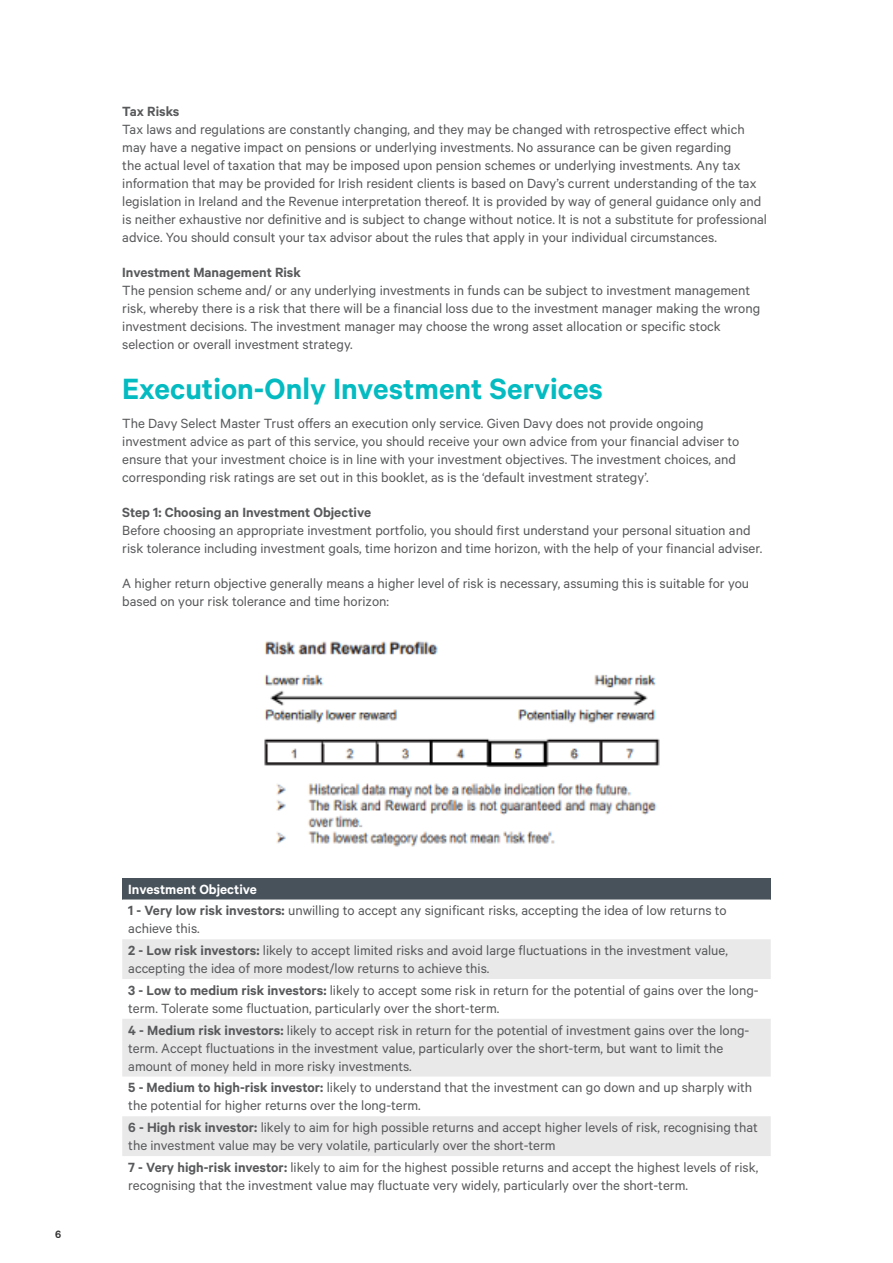
<style>
.page{position:relative;width:893px;height:1263px;background:#fff}
.page>*{position:absolute;margin:0;border:0;box-sizing:border-box;transform-origin:0 0}
.t1{font:600 33px "Calibre";color:#03bbc1}
.t2{font:15px/18px "Calibre";color:#58595b}
.t3{font:600 15px "Calibre";color:#58595b}
.t4{font:600 12px "Calibre";color:#000}
.s1{font-weight:600;color:#fff}
.s2{font-weight:600}
</style>
<div class="page">
<div style="left:122px;top:878px;width:649px;height:21px;background:#48525a"></div>
<svg style="left:122px;top:939px;width:649px;height:217px;fill:#e9e9ea"></svg>
<img style="left:264px;top:641px;width:396px;height:206px">
<p class="t3" style="left:122px;top:102px;width:59px">Tax Risks</p>
<p class="t2" style="left:122px;top:120px;width:646px">Tax laws and regulations are constantly changing, and they may be changed with retrospective effect which may have a negative impact on pensions or underlying investments. No assurance can be given regarding<br>the actual level of taxation that may be imposed upon pension schemes or underlying investments. Any tax information that may be provided for Irish resident clients is based on Davy’s current understanding of the tax legislation in Ireland and the Revenue interpretation thereof. It is provided by way of general guidance only and is neither exhaustive nor definitive and is subject to change without notice. It is not a substitute for professional advice. You should consult your tax advisor about the rules that apply in your individual circumstances.</p>
<p class="t3" style="left:122px;top:263px;width:180px">Investment Management Risk</p>
<p class="t2" style="left:122px;top:281px;width:639px">The pension scheme and/ or any underlying investments in funds can be subject to investment management risk, whereby there is a risk that there will be a financial loss due to the investment manager making the wrong investment decisions. The investment manager may choose the wrong asset allocation or specific stock selection or overall investment strategy.</p>
<h1 class="t1" style="left:122px;top:369px;width:482px">Execution-Only Investment Services</h1>
<p class="t2" style="left:122px;top:413px;width:619px">The Davy Select Master Trust offers an execution only service. Given Davy does not provide ongoing investment advice as part of this service, you should receive your own advice from your financial adviser to ensure that your investment choice is in line with your investment objectives. The investment choices, and corresponding risk ratings are set out in this booklet, as is the ‘default investment strategy’.</p>
<p class="t3" style="left:122px;top:503px;width:250px">Step 1: Choosing an Investment Objective</p>
<p class="t2" style="left:122px;top:521px;width:641px">Before choosing an appropriate investment portfolio, you should first understand your personal situation and risk tolerance including investment goals, time horizon and time horizon, with the help of your financial adviser.</p>
<p class="t2" style="left:122px;top:574px;width:628px">A higher return objective generally means a higher level of risk is necessary, assuming this is suitable for you based on your risk tolerance and time horizon:</p>
<p class="t4" style="left:55px;top:1227px;width:8px">6</p>
<p class="t2" style="left:128px;top:877px;width:600px;line-height:21.8px"><span class="s1">Investment Objective<br></span><span class="s2">1 - Very low risk investors:</span> unwilling to accept any significant risks, accepting the idea of low returns to</p>
<p class="t2" style="left:128px;top:917px;width:601px;line-height:21.8px">achieve this.<br><span class="s2">2 - Low risk investors:</span> likely to accept limited risks and avoid large fluctuations in the investment value,</p>
<p class="t2" style="left:128px;top:957px;width:632px;line-height:21.8px">accepting the idea of more modest/low returns to achieve this.<br><span class="s2">3 - Low to medium risk investors:</span> likely to accept some risk in return for the potential of gains over the long-</p>
<p class="t2" style="left:128px;top:997px;width:623px;line-height:21.8px">term. Tolerate some fluctuation, particularly over the short-term.<br><span class="s2">4 - Medium risk investors:</span> likely to accept risk in return for the potential of investment gains over the long-</p>
<p class="t2" style="left:128px;top:1038px;width:596px">term. Accept fluctuations in the investment value, particularly over the short-term, but want to limit the amount of money held in more risky investments.</p>
<p class="t2" style="left:128px;top:1078px;width:625px"><span class="s2">5 - Medium to high-risk investor:</span> likely to understand that the investment can go down and up sharply with the potential for higher returns over the long-term.</p>
<p class="t2" style="left:128px;top:1118px;width:631px"><span class="s2">6 - High risk investor:</span> likely to aim for high possible returns and accept higher levels of risk, recognising that the investment value may be very volatile, particularly over the short-term</p>
<p class="t2" style="left:128px;top:1157px;width:632px"><span class="s2">7 - Very high-risk investor:</span> likely to aim for the highest possible returns and accept the highest levels of risk, recognising that the investment value may fluctuate very widely, particularly over the short-term.</p>
</div>
